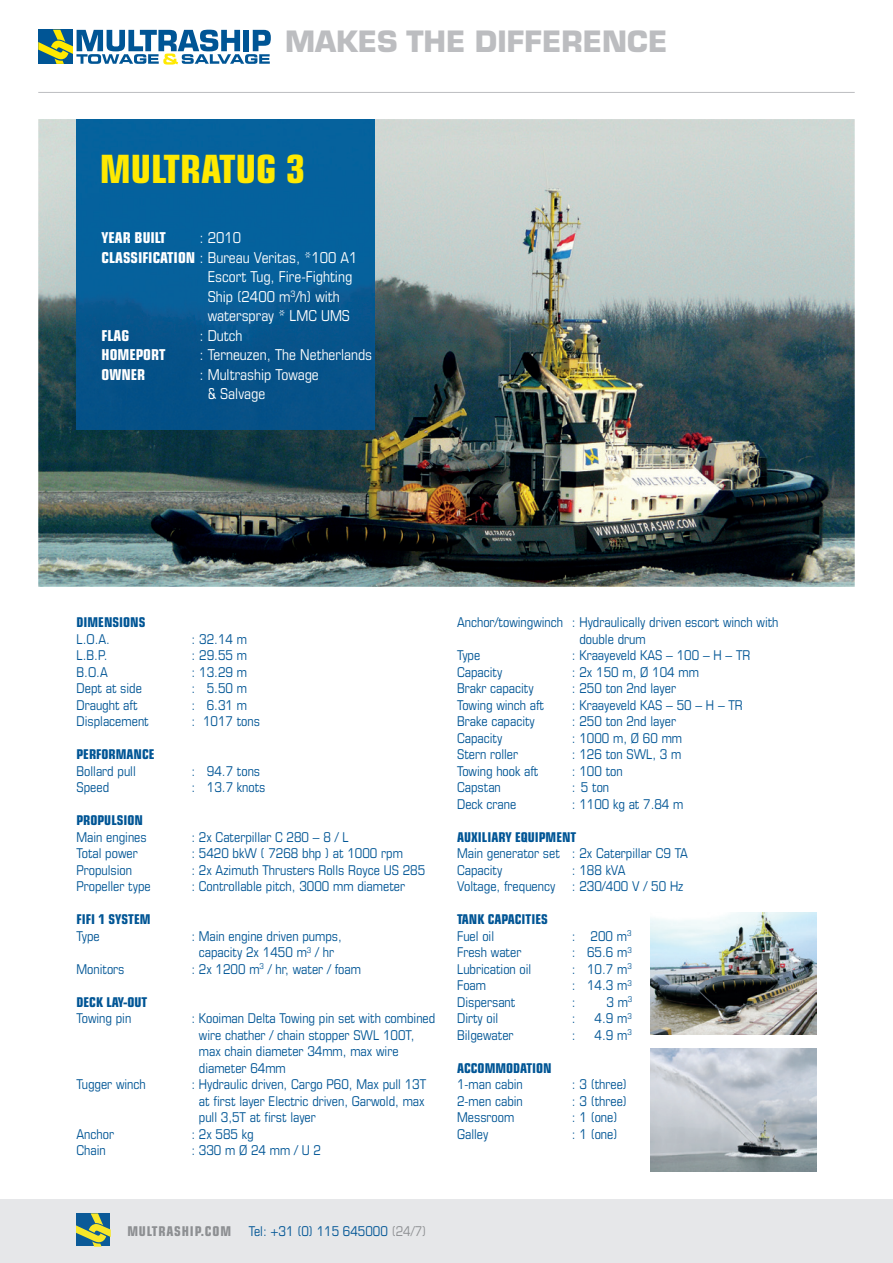
<style>
.page{position:relative;width:893px;height:1263px;background:#fff}
.page>*{position:absolute;margin:0;border:0;box-sizing:border-box;transform-origin:0 0}
.t1{font:700 condensed 39px "Eurostile";color:#ffe901}
.t2{font:700 28.65px "Eurostile";color:#bcbdc0}
.t3{font:condensed 15px/19.5px "Eurostile";color:#fff}
.t4{font:700 condensed 15px "Eurostile";color:#fff}
.t5{font:condensed 13.5px/16.5px "Eurostile";color:#005595}
.t6{font:700 condensed 13.5px "Eurostile";color:#005595}
.t7{font:700 condensed 13.5px "Eurostile";letter-spacing:.06em;color:#8d8f92}
.s1{font-weight:700}
.s2{color:#8d8f92}
</style>
<div class="page">
<img style="left:38px;top:119px;width:817px;height:468px">
<svg style="left:38px;top:30px;width:233px;height:35px"></svg>
<hr style="left:38px;top:92px;width:817px;height:1px;background:#bcbdc0">
<div style="left:0;top:1199px;width:893px;height:64px;background:#e6e7e9"></div>
<img style="left:77px;top:119px;width:297px;height:310px">
<svg style="left:77px;top:1213px;width:33px;height:33px"></svg>
<img style="left:651px;top:1048px;width:165px;height:123px">
<img style="left:651px;top:912px;width:165px;height:122px">
<h2 class="t2" style="left:285px;top:23px;width:384px">MAKES THE DIFFERENCE</h2>
<h1 class="t1" style="left:100px;top:145px;width:207px">MULTRATUG 3</h1>
<p class="t4" style="left:102px;top:229px;width:66px">YEAR BUILT</p>
<p class="t3" style="left:199px;top:228px;width:43px">: 2010</p>
<p class="t3" style="left:102px;top:247px;width:257px"><span class="s1">CLASSIFICATION</span> : Bureau Veritas, *100 A1</p>
<p class="t3" style="left:208px;top:267px;width:146px">Escort Tug, Fire-Fighting</p>
<p class="t3" style="left:208px;top:286px;width:134px">Ship (2400 m<sup>3</sup>/h) with</p>
<p class="t3" style="left:208px;top:306px;width:144px">waterspray * LMC UMS</p>
<p class="t4" style="left:102px;top:326px;width:29px">FLAG</p>
<p class="t3" style="left:199px;top:325px;width:45px">: Dutch</p>
<p class="t4" style="left:102px;top:346px;width:65px">HOMEPORT</p>
<p class="t3" style="left:199px;top:345px;width:174px">: Terneuzen, The Netherlands</p>
<p class="t4" style="left:102px;top:365px;width:45px">OWNER</p>
<p class="t3" style="left:208px;top:364px;width:113px;text-indent:-8px">: Multraship Towage &amp; Salvage</p>
<p class="t6" style="left:77px;top:614px;width:71px">DIMENSIONS</p>
<p class="t5" style="left:77px;top:630px;width:35px">L.O.A.</p>
<p class="t5" style="left:191px;top:630px;width:57px">: 32.14 m</p>
<p class="t5" style="left:77px;top:647px;width:33px">L.B.P.</p>
<p class="t5" style="left:191px;top:647px;width:57px">: 29.55 m</p>
<p class="t5" style="left:77px;top:663px;width:33px">B.O.A</p>
<p class="t5" style="left:191px;top:663px;width:57px">: 13.29 m</p>
<p class="t5" style="left:77px;top:680px;width:67px">Dept at side</p>
<p class="t5" style="left:191px;top:680px;width:57px">: 5.50 m</p>
<p class="t5" style="left:77px;top:696px;width:62px">Draught aft</p>
<p class="t5" style="left:191px;top:696px;width:57px">: 6.31 m</p>
<p class="t5" style="left:77px;top:713px;width:74px">Displacement</p>
<p class="t5" style="left:191px;top:713px;width:70px">: 1017 tons</p>
<p class="t6" style="left:77px;top:746px;width:80px">PERFORMANCE</p>
<p class="t5" style="left:77px;top:762px;width:61px">Bollard pull</p>
<p class="t5" style="left:191px;top:762px;width:70px">: 94.7 tons</p>
<p class="t5" style="left:77px;top:779px;width:34px">Speed</p>
<p class="t5" style="left:191px;top:779px;width:76px">: 13.7 knots</p>
<p class="t6" style="left:77px;top:812px;width:68px">PROPULSION</p>
<p class="t5" style="left:77px;top:828px;width:72px">Main engines</p>
<p class="t5" style="left:191px;top:828px;width:159px">: 2x Caterpillar C 280 – 8 / L</p>
<p class="t5" style="left:77px;top:845px;width:63px">Total power</p>
<p class="t5" style="left:191px;top:845px;width:213px">: 5420 bkW ( 7268 bhp ) at 1000 rpm</p>
<p class="t5" style="left:77px;top:861px;width:57px">Propulsion</p>
<p class="t5" style="left:191px;top:861px;width:235px">: 2x Azimuth Thrusters Rolls Royce US 285</p>
<p class="t5" style="left:77px;top:878px;width:76px">Propeller type</p>
<p class="t5" style="left:191px;top:878px;width:215px">: Controllable pitch, 3000 mm diameter</p>
<p class="t6" style="left:77px;top:911px;width:76px">FIFI 1 SYSTEM</p>
<p class="t5" style="left:77px;top:927px;width:25px">Type</p>
<p class="t5" style="left:191px;top:927px;width:152px;text-align:center">: Main engine driven pumps, capacity 2x 1450 m<sup>3</sup> / hr</p>
<p class="t5" style="left:77px;top:960px;width:50px">Monitors</p>
<p class="t5" style="left:191px;top:960px;width:171px">: 2x 1200 m<sup>3</sup> / hr, water / foam</p>
<p class="t6" style="left:77px;top:993px;width:72px">DECK LAY-OUT</p>
<p class="t5" style="left:77px;top:1010px;width:56px">Towing pin</p>
<p class="t5" style="left:199px;top:1010px;width:238px;text-indent:-8px">: Kooiman Delta Towing pin set with combined wire chather / chain stopper SWL 100T, max chain diameter 34mm, max wire diameter 64mm</p>
<p class="t5" style="left:77px;top:1076px;width:71px">Tugger winch</p>
<p class="t5" style="left:199px;top:1076px;width:229px;text-align:justify;text-indent:-8px">: Hydraulic driven, Cargo P60, Max pull 13T at first layer Electric driven, Garwold, max pull 3,5T at first layer</p>
<p class="t5" style="left:77px;top:1125px;width:39px">Anchor</p>
<p class="t5" style="left:191px;top:1125px;width:64px">: 2x 585 kg</p>
<p class="t5" style="left:77px;top:1142px;width:31px">Chain</p>
<p class="t5" style="left:191px;top:1142px;width:131px">: 330 m Ø 24 mm / U 2</p>
<p class="t5" style="left:457px;top:614px;width:323px">Anchor/towingwinch : Hydraulically driven escort winch with</p>
<p class="t5" style="left:579px;top:630px;width:68px">double drum</p>
<p class="t5" style="left:457px;top:647px;width:25px">Type</p>
<p class="t5" style="left:572px;top:647px;width:180px">: Kraayeveld KAS – 100 – H – TR</p>
<p class="t5" style="left:457px;top:663px;width:47px">Capacity</p>
<p class="t5" style="left:572px;top:663px;width:129px">: 2x 150 m, Ø 104 mm</p>
<p class="t5" style="left:457px;top:680px;width:78px">Brakr capacity</p>
<p class="t5" style="left:572px;top:680px;width:106px">: 250 ton 2nd layer</p>
<p class="t5" style="left:457px;top:696px;width:89px">Towing winch aft</p>
<p class="t5" style="left:572px;top:696px;width:173px">: Kraayeveld KAS – 50 – H – TR</p>
<p class="t5" style="left:457px;top:713px;width:79px">Brake capacity</p>
<p class="t5" style="left:572px;top:713px;width:106px">: 250 ton 2nd layer</p>
<p class="t5" style="left:457px;top:729px;width:47px">Capacity</p>
<p class="t5" style="left:572px;top:729px;width:112px">: 1000 m, Ø 60 mm</p>
<p class="t5" style="left:457px;top:746px;width:62px">Stern roller</p>
<p class="t5" style="left:572px;top:746px;width:111px">: 126 ton SWL, 3 m</p>
<p class="t5" style="left:457px;top:762px;width:83px">Towing hook aft</p>
<p class="t5" style="left:572px;top:762px;width:52px">: 100 ton</p>
<p class="t5" style="left:457px;top:779px;width:45px">Capstan</p>
<p class="t5" style="left:572px;top:779px;width:39px">: 5 ton</p>
<p class="t5" style="left:457px;top:795px;width:61px">Deck crane</p>
<p class="t5" style="left:572px;top:795px;width:113px">: 1100 kg at 7.84 m</p>
<p class="t6" style="left:457px;top:829px;width:121px">AUXILIARY EQUIPMENT</p>
<p class="t5" style="left:457px;top:845px;width:232px">Main generator set : 2x Caterpillar C9 TA<br>Capacity</p>
<p class="t5" style="left:457px;top:861px;width:228px;text-indent:115px">: 188 kVA<br>Voltage, frequency : 230/400 V / 50 Hz</p>
<p class="t6" style="left:457px;top:911px;width:92px">TANK CAPACITIES</p>
<p class="t5" style="left:457px;top:927px;width:39px">Fuel oil</p>
<p class="t5" style="left:572px;top:927px;width:61px">: 200 m<sup>3</sup></p>
<p class="t5" style="left:457px;top:944px;width:66px">Fresh water</p>
<p class="t5" style="left:572px;top:944px;width:61px">: 65.6 m<sup>3</sup></p>
<p class="t5" style="left:457px;top:960px;width:76px">Lubrication oil</p>
<p class="t5" style="left:572px;top:960px;width:61px">: 10.7 m<sup>3</sup></p>
<p class="t5" style="left:457px;top:977px;width:30px">Foam</p>
<p class="t5" style="left:572px;top:977px;width:61px">: 14.3 m<sup>3</sup></p>
<p class="t5" style="left:457px;top:993px;width:60px">Dispersant</p>
<p class="t5" style="left:572px;top:993px;width:5px">:</p>
<p class="t5" style="left:606px;top:993px;width:27px">3 m<sup>3</sup></p>
<p class="t5" style="left:457px;top:1010px;width:43px">Dirty oil</p>
<p class="t5" style="left:572px;top:1010px;width:5px">:</p>
<p class="t5" style="left:595px;top:1010px;width:39px">4.9 m<sup>3</sup></p>
<p class="t5" style="left:457px;top:1026px;width:58px">Bilgewater</p>
<p class="t5" style="left:572px;top:1026px;width:5px">:</p>
<p class="t5" style="left:595px;top:1026px;width:39px">4.9 m<sup>3</sup></p>
<p class="t6" style="left:457px;top:1060px;width:96px">ACCOMMODATION</p>
<p class="t5" style="left:457px;top:1076px;width:67px">1-man cabin</p>
<p class="t5" style="left:572px;top:1076px;width:56px">: 3 (three)</p>
<p class="t5" style="left:457px;top:1092px;width:67px">2-men cabin</p>
<p class="t5" style="left:572px;top:1092px;width:56px">: 3 (three)</p>
<p class="t5" style="left:457px;top:1109px;width:59px">Messroom</p>
<p class="t5" style="left:572px;top:1109px;width:47px">: 1 (one)</p>
<p class="t5" style="left:457px;top:1125px;width:33px">Galley</p>
<p class="t5" style="left:572px;top:1125px;width:47px">: 1 (one)</p>
<p class="t7" style="left:127px;top:1223px;width:105px">MULTRASHIP.COM</p>
<p class="t5" style="left:249px;top:1222px;width:179px">Tel: +31 (0) 115 645000 <span class="s2">(24/7)</span></p>
</div>
